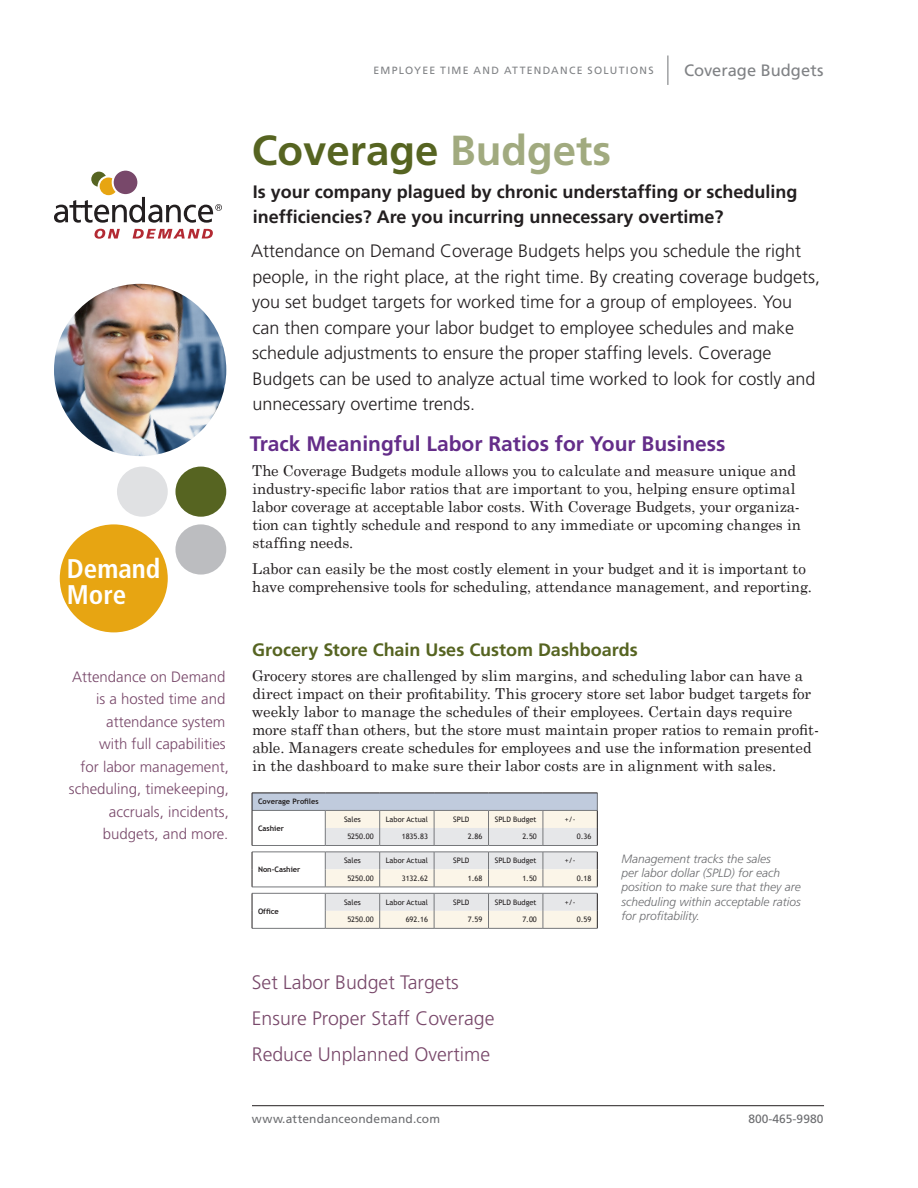
<style>
.page{position:relative;width:918px;height:1188px;background:#fff}
.page>*{position:absolute;margin:0;border:0;box-sizing:border-box;transform-origin:0 0}
.t1{font:700 42px "Frutiger";color:#566421}
.Heading_1{font:700 condensed 27px "Frutiger";color:#fff}
.small_head{font:700 21px "Frutiger";color:#642d89}
.sidebar{font:300 19.5px "Frutiger";color:#78486a}
.intro_paragraph{font:300 18px/25.5px "Frutiger";color:#231f20}
.intro_question{font:700 18px/25.5px "Frutiger";color:#231f20}
.small_headline{font:700 18px "Frutiger";letter-spacing:-.005em;color:#566421}
.header_file_name{font:16.5px "Frutiger";letter-spacing:.005em;color:#808285}
.text{font:15px/18px "Century Schoolbook";letter-spacing:-.005em;color:#231f20}
.sidebar-2{font:300 15px/22.5px "Frutiger";color:#78486a;text-align:right}
.t2{font:italic 300 12px/14.4px "Frutiger";color:#6c6d70}
.t3{font:12px "Frutiger";letter-spacing:.01em;color:#6c6d70}
.header_file_name-2{font:10.5px "Frutiger";letter-spacing:.125em;color:#808285}
.intro_paragraph-2{font:7.5px "Trebuchet MS";color:#231f20}
.intro_paragraph-3{font:700 7.5px "Trebuchet MS";color:#231f20}
.s1{color:#a1aa7f}
</style>
<div class="page">
<hr style="left:252px;top:1105px;width:572px;height:1px;background:#231f20">
<svg style="left:95px;top:229px;width:25px;height:10px"></svg>
<svg style="left:133px;top:229px;width:80px;height:10px"></svg>
<svg style="left:54px;top:172px;width:168px;height:51px"></svg>
<div style="left:114px;top:171px;width:23px;height:23px;background:#78486a;border-radius:50%"></div>
<div style="left:117px;top:467px;width:51px;height:50px;background:#e0e1e3;border-radius:50%"></div>
<div style="left:175px;top:467px;width:51px;height:50px;background:#566421;border-radius:50%"></div>
<div style="left:60px;top:524px;width:108px;height:108px;background:#e7a512;border-radius:50%"></div>
<div style="left:175px;top:524px;width:51px;height:51px;background:#bcbdc0;border-radius:50%"></div>
<img style="left:54px;top:284px;width:172px;height:172px;border-radius:86px">
<svg style="left:667px;top:56px;width:1px;height:29px"></svg>
<div style="left:252px;top:793px;width:345px;height:17px;background:#c0cbdd"></div>
<hr style="left:252px;top:810px;width:73px;height:1px;background:#76787b">
<hr style="left:252px;top:845px;width:73px;height:1px;background:#76787b">
<hr style="left:252px;top:793px;width:73px;height:1px;background:#231f20">
<svg style="left:252px;top:793px;width:1px;height:52px"></svg>
<svg style="left:325px;top:793px;width:273px;height:52px"></svg>
<hr style="left:325px;top:845px;width:55px;height:1px;background:#76787b">
<hr style="left:380px;top:845px;width:54px;height:1px;background:#76787b">
<hr style="left:434px;top:845px;width:55px;height:1px;background:#76787b">
<hr style="left:489px;top:845px;width:54px;height:1px;background:#76787b">
<hr style="left:543px;top:845px;width:55px;height:1px;background:#76787b">
<hr style="left:252px;top:852px;width:73px;height:1px;background:#76787b">
<hr style="left:252px;top:887px;width:73px;height:1px;background:#76787b">
<svg style="left:252px;top:853px;width:1px;height:34px"></svg>
<svg style="left:325px;top:852px;width:273px;height:35px;background:#eae8e3"></svg>
<hr style="left:325px;top:887px;width:55px;height:1px;background:#76787b">
<hr style="left:380px;top:887px;width:54px;height:1px;background:#76787b">
<hr style="left:434px;top:887px;width:55px;height:1px;background:#76787b">
<hr style="left:489px;top:887px;width:54px;height:1px;background:#76787b">
<hr style="left:543px;top:887px;width:55px;height:1px;background:#76787b">
<hr style="left:252px;top:893px;width:73px;height:1px;background:#76787b">
<hr style="left:252px;top:928px;width:73px;height:1px;background:#76787b">
<svg style="left:252px;top:894px;width:1px;height:34px"></svg>
<svg style="left:325px;top:893px;width:273px;height:35px;background:#eae8e3"></svg>
<hr style="left:325px;top:928px;width:55px;height:1px;background:#76787b">
<hr style="left:380px;top:928px;width:54px;height:1px;background:#76787b">
<hr style="left:434px;top:928px;width:55px;height:1px;background:#76787b">
<hr style="left:489px;top:928px;width:54px;height:1px;background:#76787b">
<hr style="left:543px;top:928px;width:55px;height:1px;background:#76787b">
<p class="Heading_1" style="left:67px;top:553px;width:95px">Demand</p>
<p class="Heading_1" style="left:67px;top:578px;width:61px">More</p>
<p class="sidebar-2" style="left:69px;top:666px;width:162px">Attendance on Demand is a hosted time and attendance system<br>with full capabilities<br>for labor management, scheduling, timekeeping, accruals, incidents, budgets, and more.</p>
<p class="header_file_name-2" style="left:373px;top:64px;width:282px">EMPLOYEE TIME AND ATTENDANCE SOLUTIONS</p>
<p class="header_file_name" style="left:684px;top:61px;width:141px">Coverage Budgets</p>
<p class="t1" style="left:252px;top:126px;width:361px">Coverage <span class="s1">Budgets</span></p>
<p class="intro_question" style="left:253px;top:179px;width:546px">Is your company plagued by chronic understaffing or scheduling inefficiencies? Are you incurring unnecessary overtime?</p>
<p class="intro_paragraph" style="left:251px;top:239px;width:571px">Attendance on Demand Coverage Budgets helps you schedule the right people, in the right place, at the right time. By creating coverage budgets, you set budget targets for worked time for a group of employees. You can then compare your labor budget to employee schedules and make schedule adjustments to ensure the proper staffing levels. Coverage Budgets can be used to analyze actual time worked to look for costly and unnecessary overtime trends.</p>
<p class="small_head" style="left:250px;top:431px;width:477px">Track Meaningful Labor Ratios for Your Business</p>
<p class="text" style="left:252px;top:461px;width:550px">The Coverage Budgets module allows you to calculate and measure unique and industry-specific labor ratios that are important to you, helping ensure optimal labor coverage at acceptable labor costs. With Coverage Budgets, your organiza&shy;tion can tightly schedule and respond to any immediate or upcoming changes in staffing needs.</p>
<p class="text" style="left:252px;top:560px;width:561px">Labor can easily be the most costly element in your budget and it is important to have comprehensive tools for scheduling, attendance management, and reporting.</p>
<p class="small_headline" style="left:252px;top:639px;width:387px">Grocery Store Chain Uses Custom Dashboards</p>
<p class="text" style="left:252px;top:666px;width:569px">Grocery stores are challenged by slim margins, and scheduling labor can have a direct impact on their profitability. This grocery store set labor budget targets for weekly labor to manage the schedules of their employees. Certain days require more staff than others, but the store must maintain proper ratios to remain profit&shy;able. Managers create schedules for employees and use the information presented in the dashboard to make sure their labor costs are in alignment with sales.</p>
<p class="intro_paragraph-3" style="left:258px;top:797px;width:62px">Coverage Profiles</p>
<p class="intro_paragraph-3" style="left:258px;top:823px;width:28px">Cashier</p>
<p class="intro_paragraph-3" style="left:258px;top:865px;width:44px">Non-Cashier</p>
<p class="intro_paragraph-3" style="left:258px;top:906px;width:22px">Office</p>
<p class="intro_paragraph-2" style="left:344px;top:815px;width:18px">Sales</p>
<p class="intro_paragraph-2" style="left:386px;top:815px;width:44px">Labor Actual</p>
<p class="intro_paragraph-2" style="left:453px;top:815px;width:18px">SPLD</p>
<p class="intro_paragraph-2" style="left:495px;top:815px;width:43px">SPLD Budget</p>
<p class="intro_paragraph-2" style="left:565px;top:815px;width:12px">+/-</p>
<p class="intro_paragraph-2" style="left:347px;top:832px;width:28px">5250.00</p>
<p class="intro_paragraph-2" style="left:402px;top:832px;width:28px">1835.83</p>
<p class="intro_paragraph-2" style="left:468px;top:832px;width:16px">2.86</p>
<p class="intro_paragraph-2" style="left:522px;top:832px;width:16px">2.50</p>
<p class="intro_paragraph-2" style="left:577px;top:832px;width:16px">0.36</p>
<p class="intro_paragraph-2" style="left:344px;top:856px;width:18px">Sales</p>
<p class="intro_paragraph-2" style="left:386px;top:856px;width:44px">Labor Actual</p>
<p class="intro_paragraph-2" style="left:453px;top:856px;width:18px">SPLD</p>
<p class="intro_paragraph-2" style="left:495px;top:856px;width:43px">SPLD Budget</p>
<p class="intro_paragraph-2" style="left:565px;top:856px;width:12px">+/-</p>
<p class="intro_paragraph-2" style="left:347px;top:874px;width:28px">5250.00</p>
<p class="intro_paragraph-2" style="left:402px;top:874px;width:28px">3132.62</p>
<p class="intro_paragraph-2" style="left:468px;top:874px;width:16px">1.68</p>
<p class="intro_paragraph-2" style="left:522px;top:874px;width:16px">1.50</p>
<p class="intro_paragraph-2" style="left:577px;top:874px;width:16px">0.18</p>
<p class="intro_paragraph-2" style="left:344px;top:898px;width:18px">Sales</p>
<p class="intro_paragraph-2" style="left:386px;top:898px;width:44px">Labor Actual</p>
<p class="intro_paragraph-2" style="left:453px;top:898px;width:18px">SPLD</p>
<p class="intro_paragraph-2" style="left:495px;top:898px;width:43px">SPLD Budget</p>
<p class="intro_paragraph-2" style="left:565px;top:898px;width:12px">+/-</p>
<p class="intro_paragraph-2" style="left:347px;top:915px;width:28px">5250.00</p>
<p class="intro_paragraph-2" style="left:406px;top:915px;width:24px">692.16</p>
<p class="intro_paragraph-2" style="left:468px;top:915px;width:16px">7.59</p>
<p class="intro_paragraph-2" style="left:522px;top:915px;width:16px">7.00</p>
<p class="intro_paragraph-2" style="left:577px;top:915px;width:16px">0.59</p>
<p class="sidebar" style="left:252px;top:971px;width:208px">Set Labor Budget Targets</p>
<p class="sidebar" style="left:252px;top:1007px;width:244px">Ensure Proper Staff Coverage</p>
<p class="sidebar" style="left:252px;top:1043px;width:240px">Reduce Unplanned Overtime</p>
<p class="t2" style="left:622px;top:851px;width:181px">Management tracks the sales<br>per labor dollar (SPLD) for each position to make sure that they are scheduling within acceptable ratios for profitability.</p>
<p class="t3" style="left:252px;top:1112px;width:190px">www.attendanceondemand.com</p>
<p class="t3" style="left:749px;top:1112px;width:76px">800-465-9980</p>
</div>
